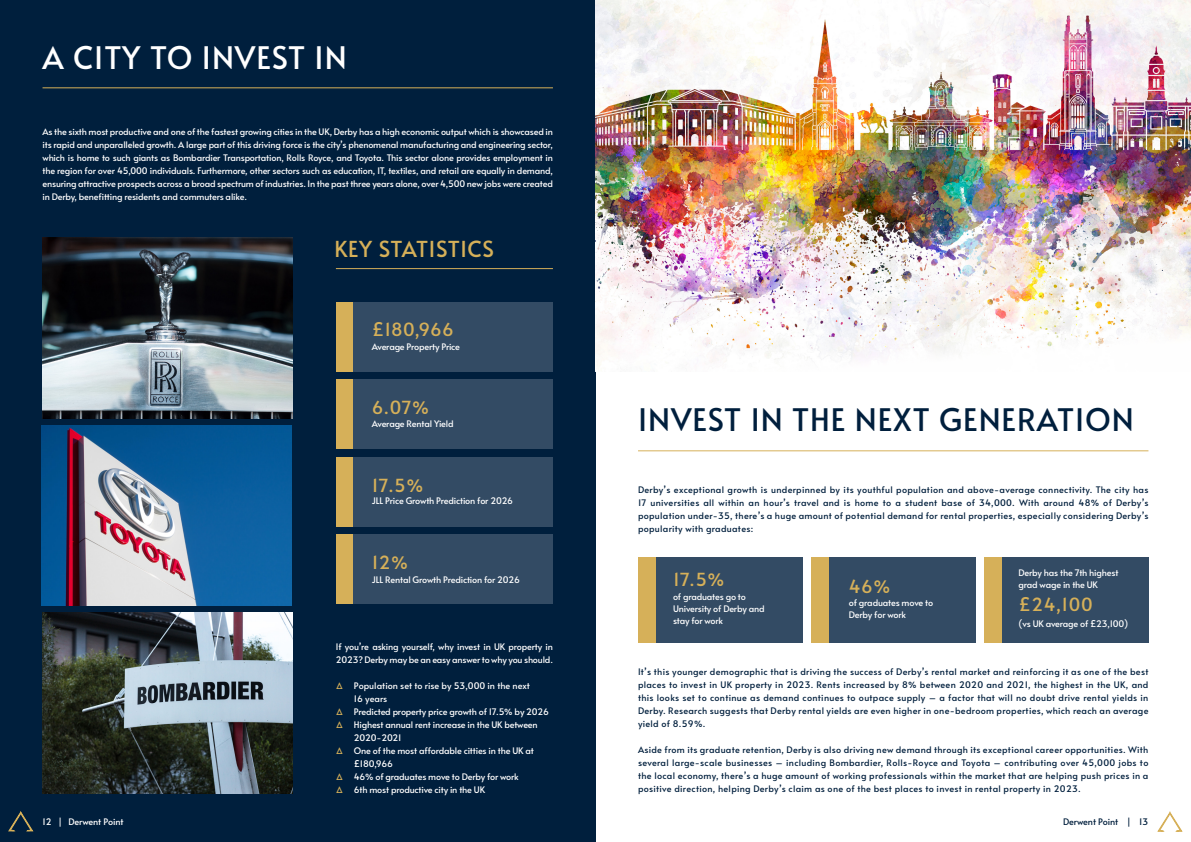
<style>
.page{position:relative;width:1191px;height:842px;background:#fff}
.page>*{position:absolute;margin:0;border:0;box-sizing:border-box;transform-origin:0 0}
.t1{font:31px "Alata";letter-spacing:.03em;color:#001f3d}
.t2{font:31px "Alata";letter-spacing:.03em;color:#fff}
.t3{font:22px "Alata";letter-spacing:.03em;color:#d6b059}
.t4{font:18px "Alata";letter-spacing:.03em;color:#d6b059}
.t5{font:9px/13px "Alata";letter-spacing:-.02em;color:#fff}
.t6{font:9px/13px "Alata";letter-spacing:.03em;color:#001f3d;text-align:justify}
.t7{font:9px/13px "Alata";color:#fff}
.t8{font:9px "Alata";letter-spacing:-.01em;color:#001f3d}
.s1{color:#d6b059}
</style>
<div class="page">
<svg style="left:1157px;top:811px;width:25px;height:21px"></svg>
<div style="left:0;top:0;width:595px;height:842px;background:#001f3d"></div>
<hr style="left:43px;top:87px;width:510px;height:1px;background:#d6b059">
<img style="left:43px;top:238px;width:249px;height:180px">
<img style="left:42px;top:425px;width:249px;height:181px">
<hr style="left:638px;top:450px;width:510px;height:1px;background:#d6b059">
<img style="left:595px;top:0;width:596px;height:366px">
<img style="left:43px;top:613px;width:249px;height:180px">
<div style="left:336px;top:302px;width:18px;height:69px;background:#d6b059"></div>
<div style="left:336px;top:379px;width:18px;height:70px;background:#d6b059"></div>
<div style="left:336px;top:457px;width:18px;height:69px;background:#d6b059"></div>
<div style="left:354px;top:302px;width:199px;height:69px;background:#334b64"></div>
<div style="left:354px;top:379px;width:199px;height:70px;background:#334b64"></div>
<div style="left:354px;top:457px;width:199px;height:69px;background:#334b64"></div>
<div style="left:336px;top:535px;width:18px;height:69px;background:#d6b059"></div>
<div style="left:354px;top:535px;width:199px;height:69px;background:#334b64"></div>
<div style="left:656px;top:557px;width:147px;height:85px;background:#334b64"></div>
<div style="left:828px;top:557px;width:147px;height:85px;background:#334b64"></div>
<div style="left:1001px;top:557px;width:147px;height:85px;background:#334b64"></div>
<div style="left:638px;top:557px;width:18px;height:85px;background:#d6b059"></div>
<div style="left:811px;top:557px;width:17px;height:85px;background:#d6b059"></div>
<div style="left:983px;top:557px;width:18px;height:85px;background:#d6b059"></div>
<hr style="left:336px;top:268px;width:217px;height:1px;background:#d6b059">
<svg style="left:8px;top:811px;width:25px;height:21px"></svg>
<p class="t2" style="left:43px;top:30px;width:306px">A CITY TO INVEST IN</p>
<p class="t5" style="left:43px;top:124px;width:512px;text-align:justify">As the sixth most productive and one of the fastest growing cities in the UK, Derby has a high economic output which is showcased in its rapid and unparalleled growth. A large part of this driving force is the city’s phenomenal manufacturing and engineering sector, which is home to such giants as Bombardier Transportation, Rolls Royce, and Toyota. This sector alone provides employment in the region for over 45,000 individuals. Furthermore, other sectors such as education, IT, textiles, and retail are equally in demand, ensuring attractive prospects across a broad spectrum of industries. In the past three years alone, over 4,500 new jobs were created in Derby, benefitting residents and commuters alike.</p>
<p class="t3" style="left:334px;top:230px;width:161px">KEY STATISTICS</p>
<p class="t4" style="left:372px;top:314px;width:83px">£180,966</p>
<p class="t5" style="left:372px;top:339px;width:90px">Average Property Price</p>
<p class="t4" style="left:372px;top:392px;width:59px">6.07%</p>
<p class="t5" style="left:372px;top:416px;width:83px">Average Rental Yield</p>
<p class="t4" style="left:372px;top:469px;width:53px">17.5%</p>
<p class="t5" style="left:372px;top:494px;width:143px">JLL Price Growth Prediction for 2026</p>
<p class="t4" style="left:372px;top:546px;width:38px">12%</p>
<p class="t5" style="left:372px;top:572px;width:150px">JLL Rental Growth Prediction for 2026</p>
<p class="t5" style="left:336px;top:639px;width:218px">If you’re asking yourself, why invest in UK property in<br>2023? Derby may be an easy answer to why you should.</p>
<p class="t7" style="left:354px;top:678px;width:178px;text-indent:-18px"><span class="s1">∆</span> Population set to rise by 53,000 in the next<br>16 years</p>
<p class="t5" style="left:336px;top:704px;width:215px"><span class="s1">∆</span> Predicted property price growth of 17.5% by 2026</p>
<p class="t5" style="left:354px;top:717px;width:185px;text-indent:-18px"><span class="s1">∆</span> Highest annual rent increase in the UK between<br>2020-2021</p>
<p class="t5" style="left:354px;top:743px;width:181px;text-indent:-18px"><span class="s1">∆</span> One of the most affordable citties in the UK at £180,966</p>
<p class="t5" style="left:336px;top:769px;width:184px"><span class="s1">∆</span> 46% of graduates move to Derby for work</p>
<p class="t5" style="left:336px;top:782px;width:151px"><span class="s1">∆</span> 6th most productive city in the UK</p>
<p class="t1" style="left:638px;top:392px;width:497px">INVEST IN THE NEXT GENERATION</p>
<p class="t6" style="left:638px;top:482px;width:512px">Derby’s exceptional growth is underpinned by its youthful population and above-average connectivity. The city has 17 universities all within an hour’s travel and is home to a student base of 34,000. With around 48% of Derby’s population under-35, there’s a huge amount of potential demand for rental properties, especially considering Derby’s popularity with graduates:</p>
<p class="t4" style="left:673px;top:563px;width:53px">17.5%</p>
<p class="t5" style="left:673px;top:590px;width:93px;line-height:12px">of graduates go to<br>University of Derby and stay for work</p>
<p class="t5" style="left:1018px;top:565px;width:101px;line-height:12px">Derby has the 7th highest grad wage in the UK</p>
<p class="t5" style="left:1018px;top:616px;width:111px">(vs UK average of £23,100)</p>
<p class="t4" style="left:849px;top:571px;width:43px">46%</p>
<p class="t5" style="left:849px;top:596px;width:86px;line-height:12px">of graduates move to<br>Derby for work</p>
<p class="t4" style="left:1018px;top:588px;width:76px">£24,100</p>
<p class="t6" style="left:638px;top:664px;width:512px">It’s this younger demographic that is driving the success of Derby’s rental market and reinforcing it as one of the best places to invest in UK property in 2023. Rents increased by 8% between 2020 and 2021, the highest in the UK, and this looks set to continue as demand continues to outpace supply – a factor that will no doubt drive rental yields in Derby. Research suggests that Derby rental yields are even higher in one-bedroom properties, which reach an average yield of 8.59%.</p>
<p class="t6" style="left:638px;top:742px;width:512px">Aside from its graduate retention, Derby is also driving new demand through its exceptional career opportunities. With several large-scale businesses – including Bombardier, Rolls-Royce and Toyota – contributing over 45,000 jobs to the local economy, there’s a huge amount of working professionals within the market that are helping push prices in a positive direction, helping Derby’s claim as one of the best places to invest in rental property in 2023.</p>
<p class="t5" style="left:43px;top:814px;width:83px">12 | Derwent Point</p>
<p class="t8" style="left:1063px;top:814px;width:87px">Derwent Point | 13</p>
</div>
